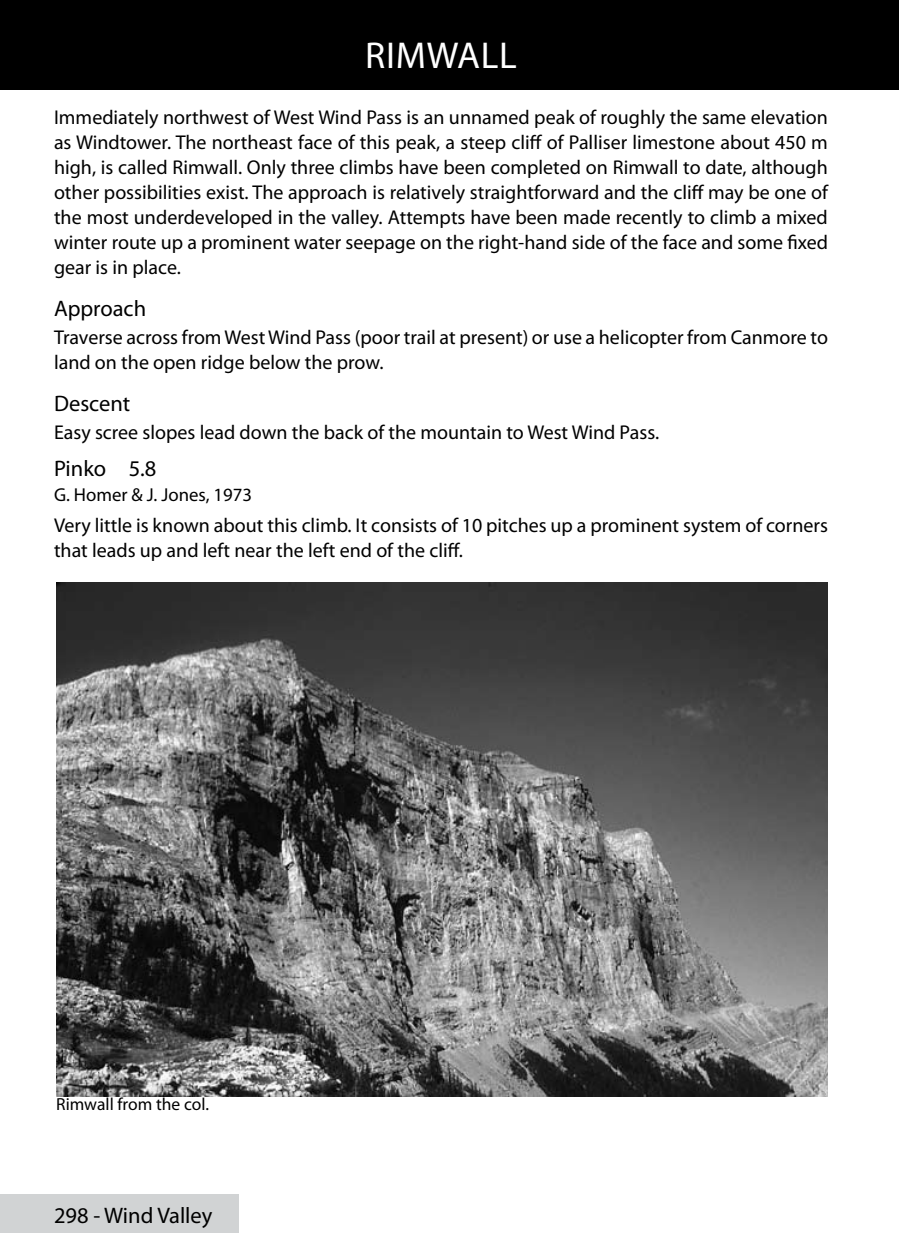
<style>
.page{position:relative;width:900px;height:1260px;background:#fff}
.page>*{position:absolute;margin:0;border:0;box-sizing:border-box;transform-origin:0 0}
.t1{font:37.5px "Myriad Pro";letter-spacing:.02em;color:#fff}
.t2{font:22.5px "Myriad Pro";color:#000}
.t3{font:20px/25px "Myriad Pro";color:#000}
.t4{font:18.75px "Myriad Pro";color:#000}
.t5{font:17.5px "Myriad Pro";color:#000}
</style>
<div class="page">
<div style="left:0;top:0;width:899px;height:90px;background:#000"></div>
<div style="left:0;top:1195px;width:238px;height:38px;background:#d1d3d4"></div>
<img style="left:57px;top:582px;width:771px;height:515px">
<h1 class="t1" style="left:365px;top:32px;width:153px">RIMWALL</h1>
<p class="t3" style="left:54px;top:104px;width:776px;text-align:justify">Immediately northwest of West Wind Pass is an unnamed peak of roughly the same elevation as Windtower. The northeast face of this peak, a steep cliff of Palliser limestone about 450 m high, is called Rimwall. Only three climbs have been completed on Rimwall to date, although other possibilities exist. The approach is relatively straightforward and the cliff may be one of the most underdeveloped in the valley. Attempts have been made recently to climb a mixed winter route up a prominent water seepage on the right-hand side of the face and some fixed gear is in place.</p>
<p class="t2" style="left:54px;top:295px;width:94px">Approach</p>
<p class="t3" style="left:54px;top:324px;width:776px">Traverse across from West Wind Pass (poor trail at present) or use a helicopter from Canmore to land on the open ridge below the prow.</p>
<p class="t2" style="left:54px;top:390px;width:78px">Descent</p>
<p class="t3" style="left:54px;top:419px;width:607px">Easy scree slopes lead down the back of the mountain to West Wind Pass.</p>
<p class="t2" style="left:54px;top:455px;width:104px">Pinko 5.8</p>
<p class="t4" style="left:54px;top:484px;width:200px">G. Homer &amp; J. Jones, 1973</p>
<p class="t3" style="left:54px;top:512px;width:776px">Very little is known about this climb. It consists of 10 pitches up a prominent system of corners that leads up and left near the left end of the cliff.</p>
<p class="t5" style="left:56px;top:1093px;width:154px">Rimwall from the col.</p>
<p class="t2" style="left:54px;top:1202px;width:160px">298 - Wind Valley</p>
</div>
